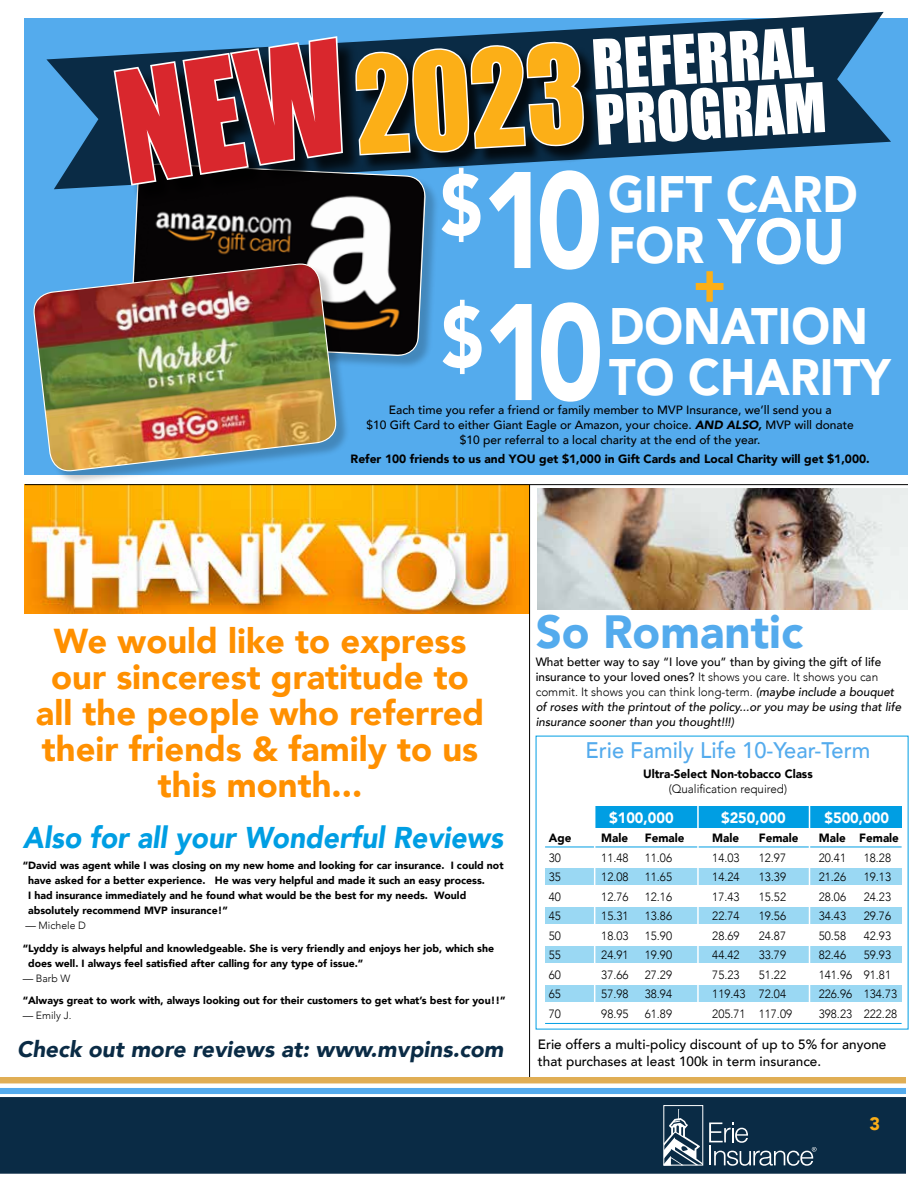
<style>
.page{position:relative;width:918px;height:1188px;background:#fff}
.page>*{position:absolute;margin:0;border:0;box-sizing:border-box;transform-origin:0 0}
.t1{font:900 135.6px "Avenir";color:#fff;scale:.83 1}
.t2{font:123.6px "Impact";color:#fcaf17;scale:.9 1}
.t3{font:63.3px/55.7px "Impact";color:#fff;scale:.94 1}
.t4{font:900 55.65px "Avenir";color:#fcaf17;scale:.91 1}
.t5{font:900 51.15px/51px "Avenir";color:#fff;scale:.91 1}
.t6{font:900 46.5px "Avenir";color:#54abed}
.t7{font:900 34.5px/36px "Avenir";color:#ff9000;text-align:center}
.t8{font:italic 900 30px "Avenir";color:#009ee3;scale:.94 1}
.t9{font:italic 900 22.5px "Avenir";color:#0a2b45}
.t10{font:500 22.5px "Avenir";color:#54abed}
.t11{font:900 18px "Avenir";color:#fcaf17}
.t12{font:900 15px "Avenir";color:#fff}
.t13{font:500 13.5px/16.5px "Avenir";color:#000}
.t14{font:300 12px "Avenir";color:#000}
.t15{font:italic 500 12px/15px "Avenir";color:#000}
.t16{font:500 12px/15px "Avenir";color:#000;text-align:center}
.t17{font:900 12px "Avenir";color:#000}
.t18{font:900 10.5px/15px "Avenir";color:#000}
.t19{font:300 10.5px "Avenir";color:#000}
.s1{font-size:62.7px}
.s2{font-weight:900;font-style:italic}
.s3{font-style:normal}
.s4{font-weight:300;font-style:normal}
</style>
<div class="page">
<img style="left:25px;top:485px;width:504px;height:128px">
<hr style="left:529px;top:485px;width:1px;height:603px;background:#000">
<hr style="left:25px;top:484px;width:883px;height:1px;background:#000">
<div style="left:0;top:1077px;width:918px;height:80px;background:#e0ae55"></div>
<svg style="left:0;top:1083px;width:906px;height:11px;background:#9fcded"></svg>
<div style="left:0;top:1094px;width:906px;height:80px;background:#0a2b45"></div>
<div style="left:906px;top:1067px;width:12px;height:121px;background:#fff"></div>
<div style="left:663px;top:1105px;width:40px;height:60px;border:1px solid #fff"></div>
<svg style="left:709px;top:1123px;width:108px;height:43px;background:#314d63"></svg>
<svg style="left:664px;top:1109px;width:39px;height:57px;background:#546b7d"></svg>
<div style="left:25px;top:18px;width:883px;height:457px;background:#54abed"></div>
<svg style="left:46px;top:12px;width:845px;height:177px;fill:#0a2b45"></svg>
<div style="left:133px;top:166px;width:306px;height:204px;background:#000;opacity:.21"></div>
<svg style="left:133px;top:187px;width:293px;height:182px;background:#4a4b4d"></svg>
<div style="left:35px;top:265px;width:315px;height:220px;background:#000;opacity:.21"></div>
<img style="left:33px;top:262px;width:305px;height:211px">
<div style="left:545px;top:869px;width:357px;height:16px;background:#9ad8f3"></div>
<div style="left:545px;top:946px;width:357px;height:17px;background:#9ad8f3"></div>
<div style="left:545px;top:907px;width:357px;height:17px;background:#9ad8f3"></div>
<div style="left:545px;top:985px;width:357px;height:16px;background:#9ad8f3"></div>
<div style="left:595px;top:806px;width:307px;height:22px;background:#009ee3"></div>
<hr style="left:545px;top:847px;width:357px;height:1px;background:#009ee3">
<hr style="left:545px;top:1023px;width:357px;height:1px;background:#009ee3">
<hr style="left:697px;top:804px;width:2px;height:216px;background:#fff">
<hr style="left:809px;top:804px;width:1px;height:216px;background:#fff">
<hr style="left:594px;top:804px;width:1px;height:216px;background:#fff">
<div style="left:117px;top:39px;width:246px;height:167px;background:#000;opacity:.75"></div>
<div style="left:358px;top:44px;width:244px;height:129px;background:#000;opacity:.75"></div>
<img style="left:538px;top:488px;width:369px;height:121px">
<svg style="left:112px;top:34px;width:474px;height:153px;background:#314759"></svg>
<h2 class="t2" style="left:350px;top:10px;width:257px;rotate:-3deg">2023</h2>
<h3 class="t3" style="left:590px;top:35px;width:248px;rotate:-3deg">REFERRAL<br>PROGRAM</h3>
<h1 class="t1" style="left:440px;top:105px;width:197px"><sup>$</sup>10</h1>
<h3 class="t5" style="left:608px;top:168px;width:276px">GIFT CARD<br>FOR <span class="s1">YOU</span></h3>
<h1 class="t1" style="left:442px;top:237px;width:197px"><sup>$</sup>10</h1>
<h3 class="t5" style="left:609px;top:300px;width:311px">DONATION<br>TO CHARITY</h3>
<h3 class="t4" style="left:693px;top:236px;width:39px">+</h3>
<p class="t16" style="left:366px;top:401px;width:489px">Each time you refer a friend or family member to MVP Insurance, we’ll send you a<br>$10 Gift Card to either Giant Eagle or Amazon, your choice. <span class="s2">AND ALSO,</span> MVP will donate $10 per referral to a local charity at the end of the year.</p>
<p class="t17" style="left:351px;top:449px;width:521px">Refer 100 friends to us and YOU get $1,000 in Gift Cards and Local Charity will get $1,000.</p>
<h3 class="t7" style="left:36px;top:622px;width:450px">We would like to express our sincerest gratitude to all the people who referred their friends &amp; family to us this month...</h3>
<h3 class="t8" style="left:23px;top:812px;width:513px">Also for all your Wonderful Reviews</h3>
<p class="t18" style="left:28px;top:858px;width:477px;text-indent:-5px">“David was agent while I was closing on my new home and looking for car insurance. I could not have asked for a better experience. He was very helpful and made it such an easy process.<br>I had insurance immediately and he found what would be the best for my needs. Would absolutely recommend MVP insurance!”</p>
<p class="t19" style="left:25px;top:919px;width:62px">— Michele D</p>
<p class="t18" style="left:28px;top:940px;width:467px;text-indent:-5px">“Lyddy is always helpful and knowledgeable. She is very friendly and enjoys her job, which she does well. I always feel satisfied after calling for any type of issue.”</p>
<p class="t19" style="left:23px;top:972px;width:49px">— Barb W</p>
<p class="t18" style="left:23px;top:993px;width:484px">“Always great to work with, always looking out for their customers to get what’s best for you!!”</p>
<p class="t19" style="left:23px;top:1009px;width:50px">— Emily J.</p>
<h3 class="t9" style="left:17px;top:1031px;width:488px">Check out more reviews at: www.mvpins.com</h3>
<h3 class="t6" style="left:536px;top:592px;width:269px">So Romantic</h3>
<p class="t15" style="left:536px;top:655px;width:367px"><span class="s3">What better way to say “I love you” than by giving the gift of life insurance to your loved ones?</span> <span class="s4">It shows you care. It shows you can commit. It shows you can think long-term.</span> (maybe include a bouquet of roses with the printout of the policy...or you may be using that life insurance sooner than you thought!!!)</p>
<h3 class="t10" style="left:585px;top:731px;width:287px">Erie Family Life 10-Year-Term</h3>
<p class="t17" style="left:643px;top:763px;width:171px">Ultra-Select Non-tobacco Class</p>
<p class="t14" style="left:669px;top:782px;width:120px">(Qualification required)</p>
<h3 class="t12" style="left:609px;top:805px;width:66px">$100,000</h3>
<h3 class="t12" style="left:721px;top:805px;width:66px">$250,000</h3>
<h3 class="t12" style="left:824px;top:805px;width:66px">$500,000</h3>
<p class="t17" style="left:549px;top:828px;width:24px">Age</p>
<p class="t17" style="left:601px;top:828px;width:28px">Male</p>
<p class="t17" style="left:645px;top:828px;width:41px">Female</p>
<p class="t17" style="left:712px;top:828px;width:28px">Male</p>
<p class="t17" style="left:759px;top:828px;width:41px">Female</p>
<p class="t17" style="left:819px;top:828px;width:82px">Male Female</p>
<p class="t14" style="left:549px;top:851px;width:14px">30</p>
<p class="t14" style="left:601px;top:851px;width:29px">11.48</p>
<p class="t14" style="left:645px;top:851px;width:29px">11.06</p>
<p class="t14" style="left:712px;top:851px;width:29px">14.03</p>
<p class="t14" style="left:759px;top:851px;width:29px">12.97</p>
<p class="t14" style="left:819px;top:851px;width:29px">20.41</p>
<p class="t14" style="left:864px;top:851px;width:29px">18.28</p>
<p class="t14" style="left:549px;top:870px;width:14px">35</p>
<p class="t14" style="left:601px;top:870px;width:29px">12.08</p>
<p class="t14" style="left:645px;top:870px;width:29px">11.65</p>
<p class="t14" style="left:712px;top:870px;width:29px">14.24</p>
<p class="t14" style="left:759px;top:870px;width:29px">13.39</p>
<p class="t14" style="left:819px;top:870px;width:29px">21.26</p>
<p class="t14" style="left:864px;top:870px;width:29px">19.13</p>
<p class="t14" style="left:549px;top:890px;width:14px">40</p>
<p class="t14" style="left:601px;top:890px;width:29px">12.76</p>
<p class="t14" style="left:645px;top:890px;width:29px">12.16</p>
<p class="t14" style="left:712px;top:890px;width:29px">17.43</p>
<p class="t14" style="left:759px;top:890px;width:29px">15.52</p>
<p class="t14" style="left:819px;top:890px;width:29px">28.06</p>
<p class="t14" style="left:864px;top:890px;width:29px">24.23</p>
<p class="t14" style="left:549px;top:909px;width:14px">45</p>
<p class="t14" style="left:601px;top:909px;width:29px">15.31</p>
<p class="t14" style="left:645px;top:909px;width:29px">13.86</p>
<p class="t14" style="left:712px;top:909px;width:29px">22.74</p>
<p class="t14" style="left:759px;top:909px;width:29px">19.56</p>
<p class="t14" style="left:819px;top:909px;width:29px">34.43</p>
<p class="t14" style="left:864px;top:909px;width:29px">29.76</p>
<p class="t14" style="left:549px;top:929px;width:14px">50</p>
<p class="t14" style="left:601px;top:929px;width:29px">18.03</p>
<p class="t14" style="left:645px;top:929px;width:29px">15.90</p>
<p class="t14" style="left:712px;top:929px;width:29px">28.69</p>
<p class="t14" style="left:759px;top:929px;width:29px">24.87</p>
<p class="t14" style="left:819px;top:929px;width:29px">50.58</p>
<p class="t14" style="left:864px;top:929px;width:29px">42.93</p>
<p class="t14" style="left:549px;top:948px;width:14px">55</p>
<p class="t14" style="left:601px;top:948px;width:29px">24.91</p>
<p class="t14" style="left:645px;top:948px;width:29px">19.90</p>
<p class="t14" style="left:712px;top:948px;width:29px">44.42</p>
<p class="t14" style="left:759px;top:948px;width:29px">33.79</p>
<p class="t14" style="left:819px;top:948px;width:29px">82.46</p>
<p class="t14" style="left:864px;top:948px;width:29px">59.93</p>
<p class="t14" style="left:549px;top:968px;width:14px">60</p>
<p class="t14" style="left:601px;top:968px;width:29px">37.66</p>
<p class="t14" style="left:645px;top:968px;width:29px">27.29</p>
<p class="t14" style="left:712px;top:968px;width:29px">75.23</p>
<p class="t14" style="left:759px;top:968px;width:29px">51.22</p>
<p class="t14" style="left:819px;top:968px;width:74px">141.96 91.81</p>
<p class="t14" style="left:549px;top:987px;width:14px">65</p>
<p class="t14" style="left:601px;top:987px;width:29px">57.98</p>
<p class="t14" style="left:645px;top:987px;width:29px">38.94</p>
<p class="t14" style="left:712px;top:987px;width:75px">119.43 72.04</p>
<p class="t14" style="left:819px;top:987px;width:80px">226.96 134.73</p>
<p class="t14" style="left:549px;top:1007px;width:14px">70</p>
<p class="t14" style="left:601px;top:1007px;width:29px">98.95</p>
<p class="t14" style="left:645px;top:1007px;width:29px">61.89</p>
<p class="t14" style="left:712px;top:1007px;width:81px">205.71 117.09</p>
<p class="t14" style="left:819px;top:1007px;width:80px">398.23 222.28</p>
<p class="t13" style="left:538px;top:1036px;width:350px">Erie offers a multi-policy discount of up to 5% for anyone that purchases at least 100k in term insurance.</p>
<h3 class="t11" style="left:869px;top:1109px;width:12px">3</h3>
</div>
